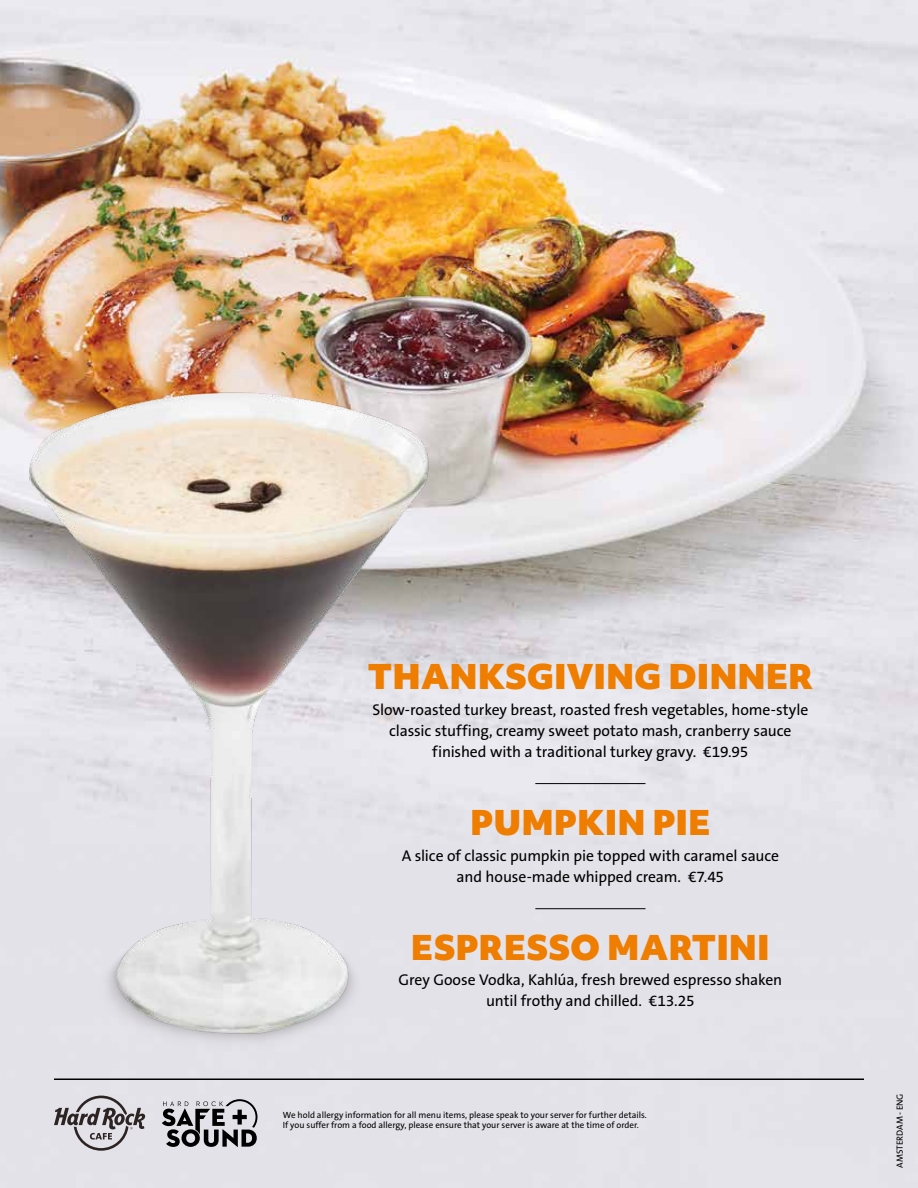
<style>
.page{position:relative;width:918px;height:1188px;background:#fff}
.page>*{position:absolute;margin:0;border:0;box-sizing:border-box;transform-origin:0 0}
.t1{font:900 32.7px "Objektiv Mk 1";color:#ef7d00}
.t2{font:15.6px/20.9px "The Sans B5 Plain";letter-spacing:-.005em;color:#000;text-align:center}
.t3{font:9px/10.5px "The Sans B5 Plain";color:#000}
</style>
<div class="page">
<img style="left:0;top:0;width:918px;height:1188px">
<img style="left:0;top:344px;width:494px;height:722px">
<hr style="left:54px;top:1078px;width:810px;height:2px;background:#000">
<svg style="left:54px;top:1096px;width:91px;height:55px;background:#b6b3b7"></svg>
<svg style="left:162px;top:1099px;width:95px;height:48px;background:#8f8e92"></svg>
<hr style="left:535px;top:908px;width:110px;height:1px;background:#000">
<hr style="left:535px;top:783px;width:110px;height:1px;background:#000">
<h1 class="t1" style="left:367px;top:653px;width:447px">THANKSGIVING DINNER</h1>
<p class="t2" style="left:372px;top:700px;width:437px">Slow-roasted turkey breast, roasted fresh vegetables, home-style classic stuffing, creamy sweet potato mash, cranberry sauce finished with a traditional turkey gravy. €19.95</p>
<h1 class="t1" style="left:470px;top:799px;width:242px">PUMPKIN PIE</h1>
<p class="t2" style="left:402px;top:846px;width:379px">A slice of classic pumpkin pie topped with caramel sauce and house-made whipped cream. €7.45</p>
<h1 class="t1" style="left:411px;top:923px;width:360px">ESPRESSO MARTINI</h1>
<p class="t2" style="left:399px;top:970px;width:385px">Grey Goose Vodka, Kahlúa, fresh brewed espresso shaken until frothy and chilled. €13.25</p>
<p class="t3" style="left:283px;top:1110px;width:366px">We hold allergy information for all menu items, please speak to your server for further details.<br>If you suffer from a food allergy, please ensure that your server is aware at the time of order.</p>
<p class="t3" style="left:895px;top:1168px;width:76px;rotate:-90deg">AMSTERDAM - ENG</p>
</div>
